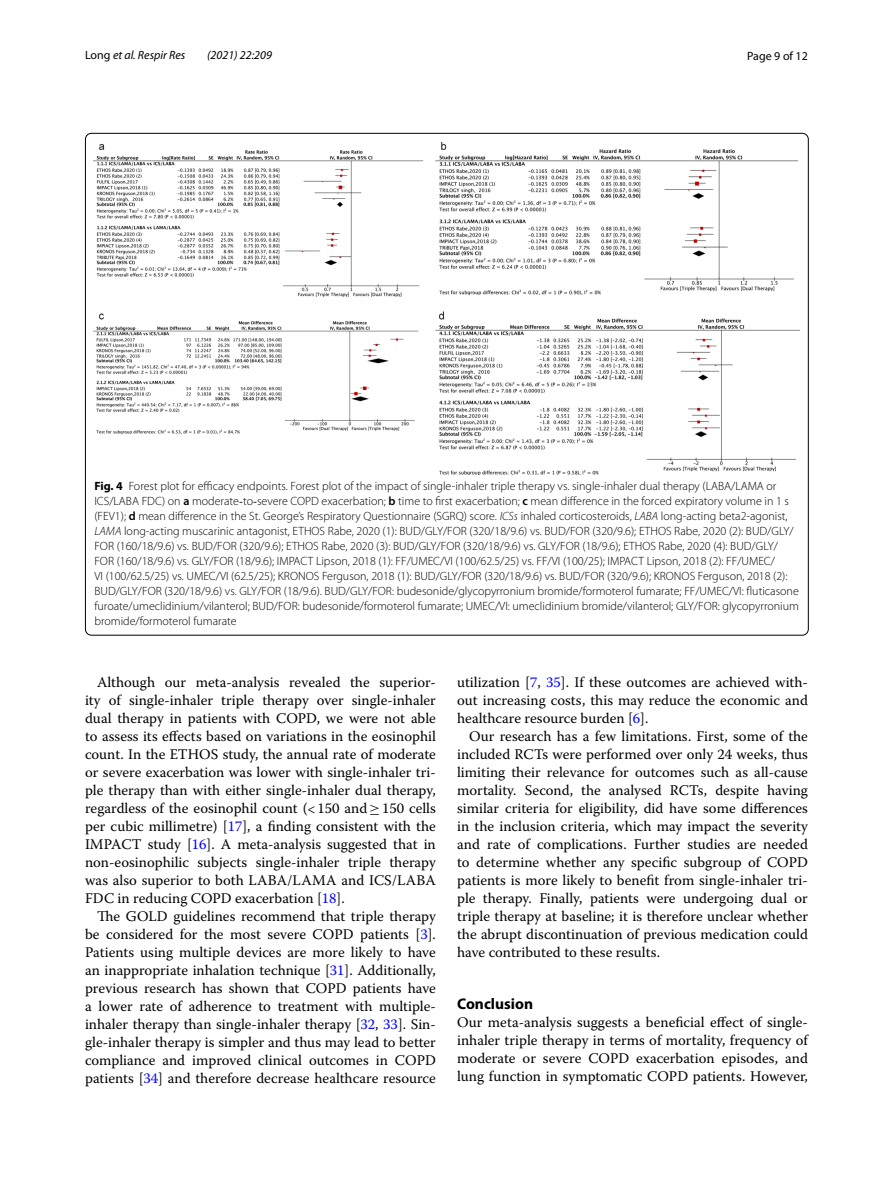
<style>
.page{position:relative;width:893px;height:1187px;background:#fff}
.page>*{position:absolute;margin:0;border:0;box-sizing:border-box;transform-origin:0 0}
.t1{font:700 15.45px "Myriad Pro";color:#000}
.t2{font:14.7px/18px "Warnock Pro";color:#000;text-align:justify}
.t3{font:300 12px/15px "Myriad Pro";color:#000}
.t4{font:italic 12px "Myriad Pro";color:#000}
.t5{font:12px "Myriad Pro";color:#000}
.s1{font-style:normal}
.s2{font-weight:700}
.s3{font-weight:600}
.s4{font-family:"STIX Math";font-weight:400}
.s5{font-style:italic}
.s6{font-family:"MTSY"}
.s7{color:#00f}
</style>
<div class="page">
<img style="left:94px;top:142px;width:706px;height:333px">
<p class="t4" style="left:85px;top:48px;width:102px"><span class="s1">Long</span> et al. Respir Res</p>
<p class="t4" style="left:207px;top:48px;width:66px">(2021) 22:209</p>
<p class="t5" style="left:747px;top:48px;width:62px">Page 9 of 12</p>
<p class="t3" style="left:94px;top:479px;width:706px"><span class="s2">Fig. 4</span> Forest plot for efficacy endpoints. Forest plot of the impact of single-inhaler triple therapy vs. single-inhaler dual therapy (LABA/LAMA or ICS/LABA FDC) on <span class="s3">a</span> moderate<span class="s4">‐</span>to<span class="s4">‐</span>severe COPD exacerbation; <span class="s3">b</span> time to first exacerbation; <span class="s3">c</span> mean difference in the forced expiratory volume in 1 s (FEV1); <span class="s3">d</span> mean difference in the St. George’s Respiratory Questionnaire (SGRQ) score. <span class="s5">ICSs</span> inhaled corticosteroids, <span class="s5">LABA</span> long-acting beta2-agonist, <span class="s5">LAMA</span> long-acting muscarinic antagonist, ETHOS Rabe, 2020 (1): BUD/GLY/FOR (320/18/9.6) vs. BUD/FOR (320/9.6); ETHOS Rabe, 2020 (2): BUD/GLY/ FOR (160/18/9.6) vs. BUD/FOR (320/9.6); ETHOS Rabe, 2020 (3): BUD/GLY/FOR (320/18/9.6) vs. GLY/FOR (18/9.6); ETHOS Rabe, 2020 (4): BUD/GLY/ FOR (160/18/9.6) vs. GLY/FOR (18/9.6); IMPACT Lipson, 2018 (1): FF/UMEC/VI (100/62.5/25) vs. FF/VI (100/25); IMPACT Lipson, 2018 (2): FF/UMEC/<br>VI (100/62.5/25) vs. UMEC/VI (62.5/25); KRONOS Ferguson, 2018 (1): BUD/GLY/FOR (320/18/9.6) vs. BUD/FOR (320/9.6); KRONOS Ferguson, 2018 (2):<br>BUD/GLY/FOR (320/18/9.6) vs. GLY/FOR (18/9.6). BUD/GLY/FOR: budesonide/glycopyrronium bromide/formoterol fumarate; FF/UMEC/VI: fluticasone furoate/umeclidinium/vilanterol; BUD/FOR: budesonide/formoterol fumarate; UMEC/VI: umeclidinium bromide/vilanterol; GLY/FOR: glycopyrronium bromide/formoterol fumarate</p>
<p class="t2" style="left:85px;top:672px;width:352px;text-indent:12px">Although our meta-analysis revealed the superior&shy;ity of single-inhaler triple therapy over single-inhaler dual therapy in patients with COPD, we were not able to assess its effects based on variations in the eosinophil count. In the ETHOS study, the annual rate of moderate or severe exacerbation was lower with single-inhaler tri&shy;ple therapy than with either single-inhaler dual therapy, regardless of the eosinophil count (&lt;150 and<span class="s6">≥</span>150 cells per cubic millimetre) [<span class="s7">17</span>], a finding consistent with the IMPACT study [<span class="s7">16</span>]. A meta-analysis suggested that in non-eosinophilic subjects single-inhaler triple therapy was also superior to both LABA/LAMA and ICS/LABA FDC in reducing COPD exacerbation [<span class="s7">18</span>].</p>
<p class="t2" style="left:85px;top:906px;width:352px;text-indent:12px">The GOLD guidelines recommend that triple therapy be considered for the most severe COPD patients [<span class="s7">3</span>].<br>Patients using multiple devices are more likely to have an inappropriate inhalation technique [<span class="s7">31</span>]. Additionally, previous research has shown that COPD patients have a lower rate of adherence to treatment with multiple&shy;inhaler therapy than single-inhaler therapy [<span class="s7">32</span>, <span class="s7">33</span>]. Sin&shy;gle-inhaler therapy is simpler and thus may lead to better compliance and improved clinical outcomes in COPD patients [<span class="s7">34</span>] and therefore decrease healthcare resource</p>
<p class="t2" style="left:457px;top:672px;width:352px">utilization [<span class="s7">7</span>, <span class="s7">35</span>]. If these outcomes are achieved with&shy;out increasing costs, this may reduce the economic and healthcare resource burden [<span class="s7">6</span>].</p>
<p class="t2" style="left:457px;top:726px;width:352px;text-indent:12px">Our research has a few limitations. First, some of the included RCTs were performed over only 24 weeks, thus limiting their relevance for outcomes such as all-cause mortality. Second, the analysed RCTs, despite having similar criteria for eligibility, did have some differences in the inclusion criteria, which may impact the severity and rate of complications. Further studies are needed to determine whether any specific subgroup of COPD patients is more likely to benefit from single-inhaler tri&shy;ple therapy. Finally, patients were undergoing dual or triple therapy at baseline; it is therefore unclear whether the abrupt discontinuation of previous medication could have contributed to these results.</p>
<p class="t1" style="left:457px;top:993px;width:77px">Conclusion</p>
<p class="t2" style="left:457px;top:1013px;width:352px">Our meta-analysis suggests a beneficial effect of single&shy;inhaler triple therapy in terms of mortality, frequency of moderate or severe COPD exacerbation episodes, and lung function in symptomatic COPD patients. However,</p>
</div>
